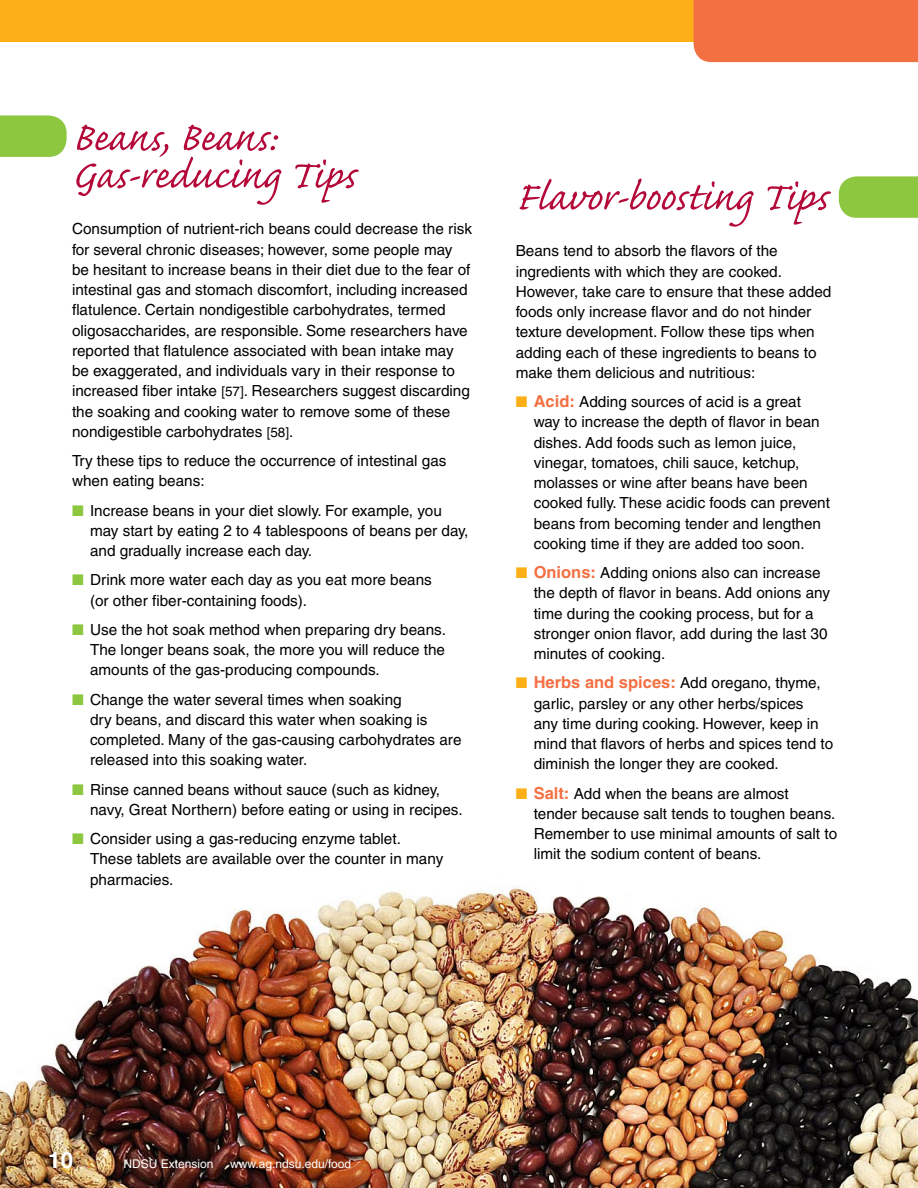
<style>
.page{position:relative;width:918px;height:1188px;background:#fff}
.page>*{position:absolute;margin:0;border:0;box-sizing:border-box;transform-origin:0 0}
.Subhead_1_script{font:51px/37.5px "Caflisch Script";color:#b30838}
.t1{font:700 22.5px "Helvetica";color:#fff}
.Bullets{font:15.3px/20.2px "Helvetica";color:#000}
.Body_text{font:15.3px/20.2px "Helvetica";color:#000}
.t2{font:12px "Helvetica";color:#fff}
.s1{font-size:13.5px}
.s2{color:#8dc63f}
.s3{color:#fcaf17}
.s4{font-weight:700;font-size:16.5px;color:#f37043}
</style>
<div class="page">
<img style="left:0;top:885px;width:918px;height:303px">
<svg style="left:0;top:116px;width:67px;height:41px;background:#93c949"></svg>
<svg style="left:839px;top:176px;width:79px;height:42px;background:#92c848"></svg>
<div style="left:0;top:0;width:706px;height:41px;background:#fcaf17"></div>
<div style="left:694px;top:0;width:224px;height:62px;background:#f37043"></div>
<p class="Subhead_1_script" style="left:72px;top:121px;width:285px">Beans, Beans:<br>Gas-reducing Tips</p>
<p class="Body_text" style="left:72px;top:219px;width:402px">Consumption of nutrient-rich beans could decrease the risk for several chronic diseases; however, some people may be hesitant to increase beans in their diet due to the fear of intestinal gas and stomach discomfort, including increased flatulence. Certain nondigestible carbohydrates, termed oligosaccharides, are responsible. Some researchers have reported that flatulence associated with bean intake may be exaggerated, and individuals vary in their response to increased fiber intake <span class="s1">[57]</span>. Researchers suggest discarding the soaking and cooking water to remove some of these nondigestible carbohydrates <span class="s1">[58]</span>.</p>
<p class="Body_text" style="left:72px;top:451px;width:376px">Try these tips to reduce the occurrence of intestinal gas when eating beans:</p>
<p class="Bullets" style="left:90px;top:500px;width:380px;text-indent:-18px"><span class="s2">■</span> Increase beans in your diet slowly. For example, you may start by eating 2 to 4 tablespoons of beans per day, and gradually increase each day.</p>
<p class="Bullets" style="left:90px;top:570px;width:343px;text-indent:-18px"><span class="s2">■</span> Drink more water each day as you eat more beans (or other fiber-containing foods).</p>
<p class="Bullets" style="left:90px;top:619px;width:357px;text-align:justify;text-indent:-18px"><span class="s2">■</span> Use the hot soak method when preparing dry beans.<br>The longer beans soak, the more you will reduce the amounts of the gas-producing compounds.</p>
<p class="Bullets" style="left:90px;top:689px;width:373px;text-indent:-18px"><span class="s2">■</span> Change the water several times when soaking<br>dry beans, and discard this water when soaking is completed. Many of the gas-causing carbohydrates are released into this soaking water.</p>
<p class="Bullets" style="left:90px;top:779px;width:374px;text-indent:-18px"><span class="s2">■</span> Rinse canned beans without sauce (such as kidney, navy, Great Northern) before eating or using in recipes.</p>
<p class="Bullets" style="left:90px;top:829px;width:355px;text-indent:-18px"><span class="s2">■</span> Consider using a gas-reducing enzyme tablet.<br>These tablets are available over the counter in many pharmacies.</p>
<p class="Subhead_1_script" style="left:516px;top:180px;width:313px">Flavor-boosting Tips</p>
<p class="Body_text" style="left:516px;top:241px;width:317px">Beans tend to absorb the flavors of the ingredients with which they are cooked.<br>However, take care to ensure that these added foods only increase flavor and do not hinder texture development. Follow these tips when adding each of these ingredients to beans to make them delicious and nutritious:</p>
<p class="Bullets" style="left:534px;top:392px;width:298px;text-indent:-18px"><span class="s3">■</span> <span class="s4">Acid:</span> Adding sources of acid is a great way to increase the depth of flavor in bean dishes. Add foods such as lemon juice, vinegar, tomatoes, chili sauce, ketchup, molasses or wine after beans have been cooked fully. These acidic foods can prevent beans from becoming tender and lengthen cooking time if they are added too soon.</p>
<p class="Bullets" style="left:534px;top:563px;width:298px;text-indent:-18px"><span class="s3">■</span> <span class="s4">Onions:</span> Adding onions also can increase the depth of flavor in beans. Add onions any time during the cooking process, but for a stronger onion flavor, add during the last 30 minutes of cooking.</p>
<p class="Bullets" style="left:534px;top:673px;width:301px;text-indent:-18px"><span class="s3">■</span> <span class="s4">Herbs and spices:</span> Add oregano, thyme, garlic, parsley or any other herbs/spices<br>any time during cooking. However, keep in mind that flavors of herbs and spices tend to diminish the longer they are cooked.</p>
<p class="Bullets" style="left:534px;top:783px;width:305px;text-indent:-18px"><span class="s3">■</span> <span class="s4">Salt:</span> Add when the beans are almost<br>tender because salt tends to toughen beans.<br>Remember to use minimal amounts of salt to limit the sodium content of beans.</p>
<h2 class="t1" style="left:48px;top:1147px;width:27px">10</h2>
<p class="t2" style="left:123px;top:1157px;width:92px">NDSU Extension</p>
<p class="t2" style="left:230px;top:1157px;width:122px">www.ag.ndsu.edu/food</p>
</div>
